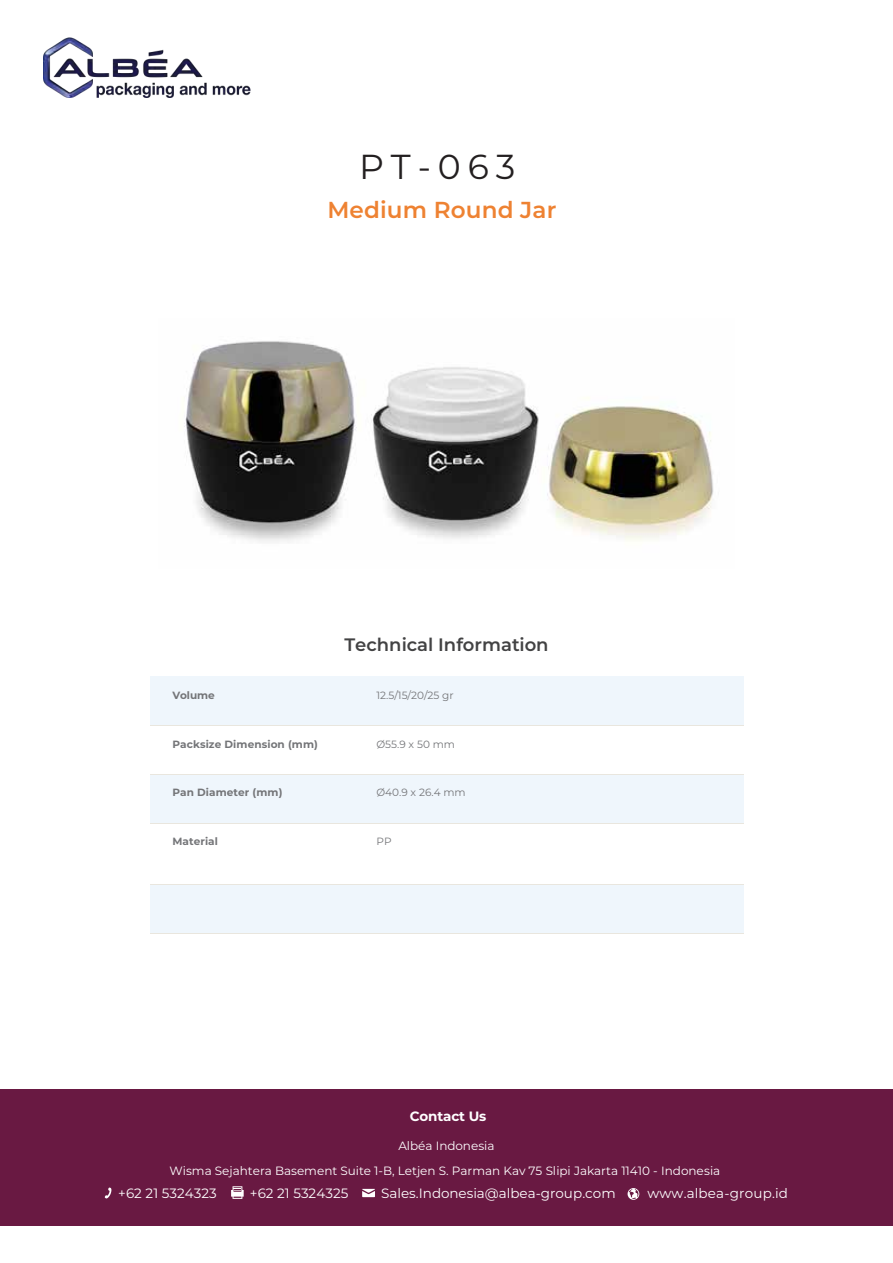
<style>
.page{position:relative;width:893px;height:1263px;background:#fff}
.page>*{position:absolute;margin:0;border:0;box-sizing:border-box;transform-origin:0 0}
.t1{font:34.65px "Montserrat";color:#231f20}
.t2{font:600 23.1px "Montserrat";letter-spacing:.005em;color:#ee8232}
.t3{font:600 18px "Montserrat";color:#424243}
.t4{font:13.5px "Montserrat";color:#fff}
.t5{font:700 13.5px "Montserrat";letter-spacing:-.01em;color:#fff}
.t6{font:12px/24.6px "Montserrat";color:#fff;text-align:center}
.t7{font:700 10.5px "Montserrat";letter-spacing:.01em;color:#747578}
.t8{font:10.5px "Montserrat";color:#747578}
</style>
<div class="page">
<img style="left:44px;top:37px;width:206px;height:60px">
<div style="left:0;top:1089px;width:893px;height:137px;background:#691942"></div>
<svg style="left:104px;top:1187px;width:8px;height:12px"></svg>
<svg style="left:362px;top:1189px;width:13px;height:8px"></svg>
<svg style="left:231px;top:1186px;width:13px;height:13px"></svg>
<svg style="left:628px;top:1188px;width:11px;height:12px"></svg>
<div style="left:150px;top:676px;width:149px;height:49px;background:#eff6fc"></div>
<div style="left:299px;top:676px;width:445px;height:49px;background:#eff6fc"></div>
<hr style="left:150px;top:725px;width:148px;height:1px;background:#e9e6de">
<hr style="left:299px;top:725px;width:445px;height:1px;background:#e9e6de">
<div style="left:150px;top:774px;width:149px;height:49px;background:#eff6fc"></div>
<div style="left:299px;top:774px;width:445px;height:49px;background:#eff6fc"></div>
<hr style="left:150px;top:774px;width:148px;height:1px;background:#e9e6de">
<hr style="left:299px;top:774px;width:445px;height:1px;background:#e9e6de">
<hr style="left:150px;top:823px;width:148px;height:1px;background:#e9e6de">
<hr style="left:299px;top:823px;width:445px;height:1px;background:#e9e6de">
<div style="left:150px;top:884px;width:149px;height:49px;background:#eff6fc"></div>
<div style="left:299px;top:884px;width:445px;height:49px;background:#eff6fc"></div>
<hr style="left:150px;top:884px;width:148px;height:1px;background:#e9e6de">
<hr style="left:299px;top:884px;width:445px;height:1px;background:#e9e6de">
<hr style="left:150px;top:933px;width:148px;height:1px;background:#e9e6de">
<hr style="left:299px;top:933px;width:445px;height:1px;background:#e9e6de">
<img style="left:184px;top:341px;width:530px;height:201px">
<h1 class="t1" style="left:359px;top:143px;width:158px">PT-063</h1>
<h2 class="t2" style="left:327px;top:193px;width:231px">Medium Round Jar</h2>
<h3 class="t3" style="left:344px;top:631px;width:206px">Technical Information</h3>
<p class="t7" style="left:172px;top:688px;width:44px">Volume</p>
<p class="t8" style="left:376px;top:688px;width:79px">12.5/15/20/25 gr</p>
<p class="t8" style="left:376px;top:737px;width:80px">Ø55.9 x 50 mm</p>
<p class="t7" style="left:172px;top:785px;width:112px">Pan Diameter (mm)</p>
<p class="t8" style="left:376px;top:785px;width:91px">Ø40.9 x 26.4 mm</p>
<p class="t7" style="left:172px;top:834px;width:47px">Material</p>
<p class="t8" style="left:376px;top:834px;width:17px">PP</p>
<p class="t7" style="left:172px;top:736px;width:147px">Packsize Dimension (mm)</p>
<p class="t5" style="left:410px;top:1107px;width:78px">Contact Us</p>
<p class="t6" style="left:170px;top:1133px;width:552px">Albéa Indonesia<br>Wisma Sejahtera Basement Suite 1-B, Letjen S. Parman Kav 75 Slipi Jakarta 11410 - Indonesia</p>
<p class="t4" style="left:118px;top:1184px;width:100px">+62 21 5324323</p>
<p class="t4" style="left:250px;top:1184px;width:100px">+62 21 5324325</p>
<p class="t4" style="left:381px;top:1184px;width:236px">Sales.Indonesia@albea-group.com</p>
<p class="t4" style="left:647px;top:1184px;width:142px">www.albea-group.id</p>
</div>
